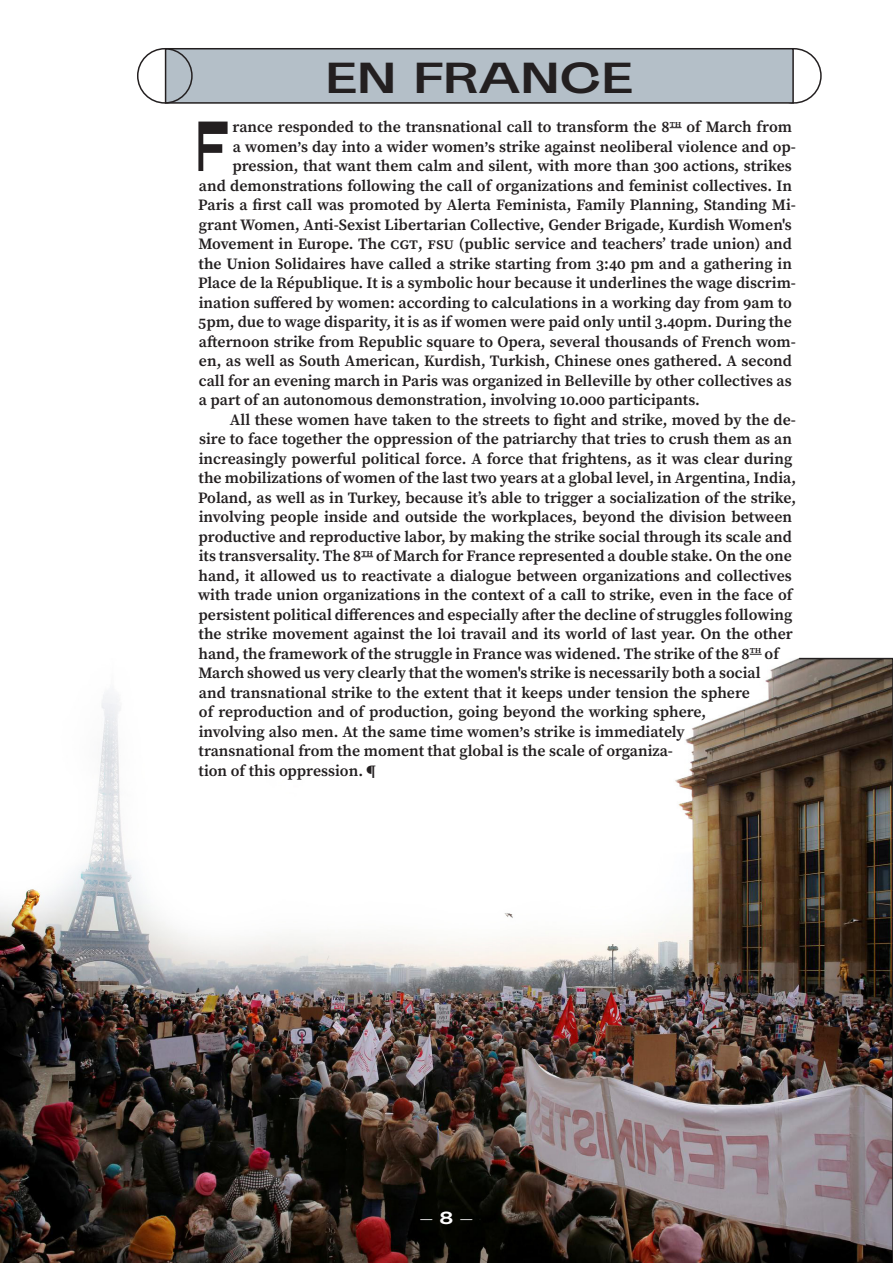
<style>
.page{position:relative;width:893px;height:1263px;background:#fff}
.page>*{position:absolute;margin:0;border:0;box-sizing:border-box;transform-origin:0 0}
.Body{font:67.8px "Savate";color:#231f20}
.t1{font:39px "Sporting Grotesque Gras";color:#231f20}
.Body-2{font:600 15.75px/19.5px "Source Serif Pro";color:#231f20}
.t2{font:15.75px "Sporting Grotesque Gras";color:#fff}
</style>
<div class="page">
<img style="left:0;top:659px;width:798px;height:604px">
<div style="left:766px;top:48px;width:56px;height:56px;border:2px solid #231f20;border-radius:50%"></div>
<svg style="left:670px;top:127px;width:12px;height:1px"></svg>
<svg style="left:361px;top:556px;width:12px;height:1px"></svg>
<svg style="left:750px;top:654px;width:12px;height:1px"></svg>
<div style="left:166px;top:49px;width:627px;height:54px;background:#b4bfc8"></div>
<div style="left:165px;top:48px;width:629px;height:56px;border:2px solid #231f20"></div>
<div style="left:137px;top:48px;width:56px;height:56px;border:2px solid #231f20;border-radius:50%"></div>
<img style="left:798px;top:657px;width:95px;height:606px">
<p class="t1" style="left:325px;top:57px;width:309px">EN FRANCE</p>
<p class="Body" style="left:190px;top:95px;width:44px">F</p>
<p class="Body-2" style="left:233px;top:117px;width:561px">rance responded to the transnational call to transform the 8<sup>th</sup> of March from</p>
<p class="Body-2" style="left:233px;top:136px;width:565px">a women’s day into a wider women’s strike against neoliberal violence and op‑</p>
<p class="Body-2" style="left:232px;top:156px;width:561px">pression, that want them calm and silent, with more than 300 actions, strikes</p>
<p class="Body-2" style="left:199px;top:175px;width:595px">and demonstrations following the call of organizations and feminist collectives. In</p>
<p class="Body-2" style="left:198px;top:195px;width:599px">Paris a first call was promoted by Alerta Feminista, Family Planning, Standing Mi‑</p>
<p class="Body-2" style="left:199px;top:214px;width:594px">grant Women, Anti-Sexist Libertarian Collective, Gender Brigade, Kurdish Women's</p>
<p class="Body-2" style="left:198px;top:234px;width:595px">Movement in Europe. The cgt, fsu (public service and teachers’ trade union) and</p>
<p class="Body-2" style="left:199px;top:253px;width:595px">the Union Solidaires have called a strike starting from 3:40 pm and a gathering in</p>
<p class="Body-2" style="left:198px;top:273px;width:599px">Place de la République. It is a symbolic hour because it underlines the wage discrim‑</p>
<p class="Body-2" style="left:199px;top:292px;width:594px">ination suffered by women: according to calculations in a working day from 9am to</p>
<p class="Body-2" style="left:198px;top:312px;width:595px">5pm, due to wage disparity, it is as if women were paid only until 3.40pm. During the</p>
<p class="Body-2" style="left:199px;top:331px;width:599px">afternoon strike from Republic square to Opera, several thousands of French wom‑</p>
<p class="Body-2" style="left:199px;top:351px;width:595px">en, as well as South American, Kurdish, Turkish, Chinese ones gathered. A second</p>
<p class="Body-2" style="left:199px;top:370px;width:594px">call for an evening march in Paris was organized in Belleville by other collectives as</p>
<p class="Body-2" style="left:199px;top:390px;width:502px">a part of an autonomous demonstration, involving 10.000 participants.</p>
<p class="Body-2" style="left:198px;top:409px;width:600px;text-indent:32px">All these women have taken to the streets to fight and strike, moved by the de‑ sire to face together the oppression of the patriarchy that tries to crush them as an increasingly powerful political force. A force that frightens, as it was clear during the mobilizations of women of the last two years at a global level, in Argentina, India, Poland, as well as in Turkey, because it’s able to trigger a socialization of the strike, involving people inside and outside the workplaces, beyond the division between productive and reproductive labor, by making the strike social through its scale and its transversality. The 8<sup>th</sup> of March for France represented a double stake. On the one hand, it allowed us to reactivate a dialogue between organizations and collectives with trade union organizations in the context of a call to strike, even in the face of persistent political differences and especially after the decline of struggles following the strike movement against the loi travail and its world of last year. On the other hand, the framework of the struggle in France was widened. The strike of the 8<sup>th</sup> of March showed us very clearly that the women's strike is necessarily both a social<br>and transnational strike to the extent that it keeps under tension the sphere<br>of reproduction and of production, going beyond the working sphere,<br>involving also men. At the same time women’s strike is immediately<br>transnational from the moment that global is the scale of organiza‑<br>tion of this oppression. ¶</p>
<p class="t2" style="left:420px;top:1209px;width:54px">— 8 —</p>
</div>
